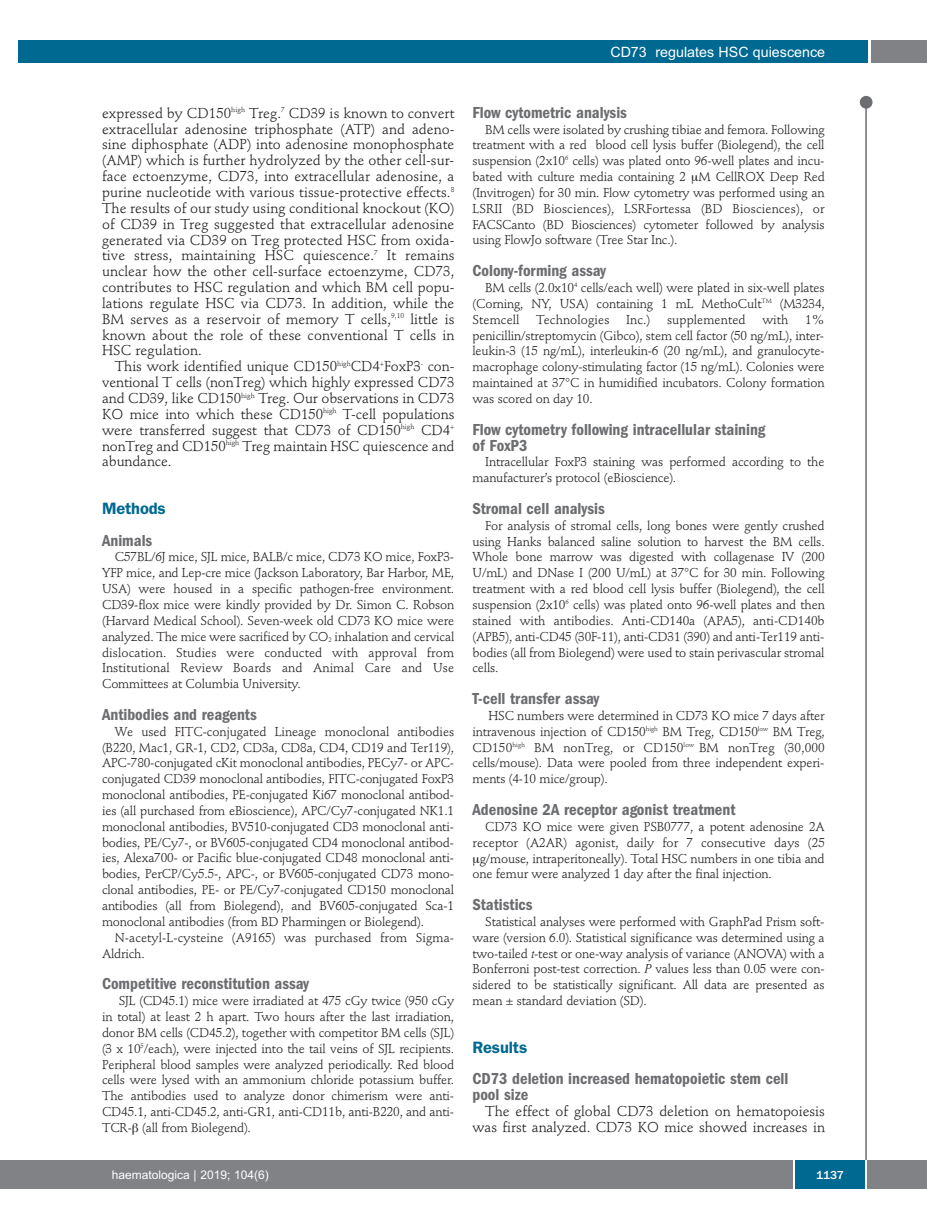
<style>
.page{position:relative;width:927px;height:1225px;background:#fff}
.page>*{position:absolute;margin:0;border:0;box-sizing:border-box;transform-origin:0 0}
.t1{font:600 condensed 16.5px/15.9px "Franklin Gothic";color:#6c6d70}
.t2{font:600 16.5px "Franklin Gothic";letter-spacing:-.01em;color:#006991}
.t3{font:14.25px/15.9px "Stempel Schneidler";letter-spacing:-.005em;color:#231f20;text-align:justify}
.t4{font:14.25px "Arial";color:#fff}
.t5{font:12.75px/15.9px "Stempel Schneidler";letter-spacing:-.015em;color:#231f20;text-align:justify}
.t6{font:12.75px/15.9px "Stempel Schneidler";letter-spacing:.005em;color:#231f20}
.t7{font:12px "Arial";color:#fff}
.t8{font:500 12px "Franklin Gothic";color:#fff}
.s1{font-style:italic}
</style>
<div class="page">
<div style="left:860px;top:96px;width:12px;height:13px;background:#6c6d70;border-radius:50%"></div>
<hr style="left:865px;top:98px;width:2px;height:1062px;background:#6c6d70">
<div style="left:871px;top:40px;width:56px;height:22px;background:#808285"></div>
<div style="left:18px;top:40px;width:849px;height:22px;background:#006991"></div>
<div style="left:17px;top:1160px;width:910px;height:28px;background:#808285"></div>
<div style="left:795px;top:1160px;width:70px;height:28px;background:#006991"></div>
<hr style="left:793px;top:1160px;width:2px;height:28px;background:#fff">
<hr style="left:865px;top:1160px;width:2px;height:28px;background:#fff">
<div style="left:0;top:1160px;width:17px;height:28px;background:#808285"></div>
<p class="t4" style="left:610px;top:44px;width:216px">CD73 regulates HSC quiescence</p>
<p class="t3" style="left:102px;top:106px;width:354px">expressed by CD150<sup>high</sup> Treg.<sup>7</sup> CD39 is known to convert extracellular adenosine triphosphate (ATP) and adeno&shy;sine diphosphate (ADP) into adenosine monophosphate (AMP) which is further hydrolyzed by the other cell-sur&shy;face ectoenzyme, CD73, into extracellular adenosine, a purine nucleotide with various tissue-protective effects.<sup>8<br></sup>The results of our study using conditional knockout (KO) of CD39 in Treg suggested that extracellular adenosine generated via CD39 on Treg protected HSC from oxida&shy;tive stress, maintaining HSC quiescence.<sup>7</sup> It remains unclear how the other cell-surface ectoenzyme, CD73, contributes to HSC regulation and which BM cell popu&shy;lations regulate HSC via CD73. In addition, while the BM serves as a reservoir of memory T cells,<sup>9,10</sup> little is known about the role of these conventional T cells in HSC regulation.</p>
<p class="t3" style="left:102px;top:360px;width:354px;text-indent:13px">This work identified unique CD150<sup>high</sup>CD4<sup>+</sup>FoxP3<sup>-</sup> con&shy;ventional T cells (nonTreg) which highly expressed CD73 and CD39, like CD150<sup>high</sup> Treg. Our observations in CD73<br>KO mice into which these CD150<sup>high</sup> T-cell populations were transferred suggest that CD73 of CD150<sup>high</sup> CD4<sup>+ </sup>nonTreg and CD150<sup>high</sup> Treg maintain HSC quiescence and abundance.</p>
<p class="t2" style="left:102px;top:502px;width:65px">Methods</p>
<p class="t1" style="left:102px;top:533px;width:52px">Animals</p>
<p class="t5" style="left:102px;top:550px;width:354px;text-indent:13px">C57BL/6J mice, SJL mice, BALB/c mice, CD73 KO mice, FoxP3- YFP mice, and Lep-cre mice (Jackson Laboratory, Bar Harbor, ME, USA) were housed in a specific pathogen-free environment.<br>CD39-flox mice were kindly provided by Dr. Simon C. Robson (Harvard Medical School). Seven-week old CD73 KO mice were analyzed. The mice were sacrificed by CO<sub>2</sub> inhalation and cervical dislocation. Studies were conducted with approval from Institutional Review Boards and Animal Care and Use Committees at Columbia University.</p>
<p class="t1" style="left:102px;top:708px;width:156px">Antibodies and reagents</p>
<p class="t5" style="left:102px;top:724px;width:354px;text-indent:13px">We used FITC-conjugated Lineage monoclonal antibodies (B220, Mac1, GR-1, CD2, CD3a, CD8a, CD4, CD19 and Ter119), APC-780-conjugated cKit monoclonal antibodies, PECy7- or APC&shy;conjugated CD39 monoclonal antibodies, FITC-conjugated FoxP3 monoclonal antibodies, PE-conjugated Ki67 monoclonal antibod&shy;ies (all purchased from eBioscience), APC/Cy7-conjugated NK1.1 monoclonal antibodies, BV510-conjugated CD3 monoclonal anti&shy;bodies, PE/Cy7-, or BV605-conjugated CD4 monoclonal antibod&shy;ies, Alexa700- or Pacific blue-conjugated CD48 monoclonal anti&shy;bodies, PerCP/Cy5.5-, APC-, or BV605-conjugated CD73 mono&shy;clonal antibodies, PE- or PE/Cy7-conjugated CD150 monoclonal antibodies (all from Biolegend), and BV605-conjugated Sca-1 mono clonal antibodies (from BD Pharmingen or Biolegend).</p>
<p class="t6" style="left:102px;top:930px;width:354px;text-indent:13px">N-acetyl-L-cysteine (A9165) was purchased from Sigma-<br>Aldrich.</p>
<p class="t1" style="left:102px;top:977px;width:208px">Competitive reconstitution assay</p>
<p class="t5" style="left:102px;top:994px;width:354px;text-indent:17px">SJL (CD45.1) mice were irradiated at 475 cGy twice (950 cGy in total) at least 2 h apart. Two hours after the last irradiation, donor BM cells (CD45.2), together with competitor BM cells (SJL) (3 x 10<sup>5</sup>/each), were injected into the tail veins of SJL recipients.<br>Peripheral blood samples were analyzed periodically. Red blood cells were lysed with an ammonium chloride potassium buffer.<br>The antibodies used to analyze donor chimerism were anti-CD45.1, anti-CD45.2, anti-GR1, anti-CD11b, anti-B220, and anti-TCR- (all from Biolegend).</p>
<p class="t1" style="left:472px;top:106px;width:156px">Flow cytometric analysis</p>
<p class="t5" style="left:472px;top:122px;width:354px;text-indent:13px">BM cells were isolated by crushing tibiae and femora. Following treatment with a red blood cell lysis buffer (Biolegend), the cell suspension (2x10<sup>6</sup> cells) was plated onto 96-well plates and incu&shy;bated with culture media containing 2 M CellROX Deep Red (Invitrogen) for 30 min. Flow cytometry was performed using an LSRII (BD Biosciences), LSRFortessa (BD Biosciences), or FACSCanto (BD Biosciences) cytometer followed by analysis using FlowJo software (Tree Star Inc.).</p>
<p class="t1" style="left:472px;top:264px;width:135px">Colony-forming assay</p>
<p class="t5" style="left:472px;top:281px;width:354px;text-indent:13px">BM cells (2.0x10<sup>4</sup> cells/each well) were plated in six-well plates (Corning, NY, USA) containing 1 mL MethoCult<sup>TM</sup> (M3234, Stemcell</p>
<p class="t6" style="left:536px;top:313px;width:75px">Technologies</p>
<p class="t5" style="left:626px;top:313px;width:26px">Inc.)</p>
<p class="t6" style="left:667px;top:313px;width:80px">supplemented</p>
<p class="t5" style="left:762px;top:313px;width:28px">with</p>
<p class="t5" style="left:472px;top:313px;width:354px;text-indent:333px">1% penicillin/streptomycin (Gibco), stem cell factor (50 ng/mL), inter&shy;leukin-3 (15 ng/mL), interleukin-6 (20 ng/mL), and granulocyte&shy;macrophage colony-stimulating factor (15 ng/mL). Colonies were maintained at 37°C in humidified incubators. Colony formation was scored on day 10.</p>
<p class="t1" style="left:472px;top:422px;width:295px">Flow cytometry following intracellular staining of FoxP3</p>
<p class="t5" style="left:472px;top:455px;width:354px;text-indent:13px">Intracellular FoxP3 staining was performed according to the manufacturer’s protocol (eBioscience).</p>
<p class="t1" style="left:472px;top:502px;width:134px">Stromal cell analysis</p>
<p class="t5" style="left:472px;top:518px;width:354px;text-indent:13px">For analysis of stromal cells, long bones were gently crushed using Hanks balanced saline solution to harvest the BM cells.<br>Whole bone marrow was digested with collagenase IV (200<br>U/mL) and DNase I (200 U/mL) at 37°C for 30 min. Following treatment with a red blood cell lysis buffer (Biolegend), the cell suspension (2x10<sup>6</sup> cells) was plated onto 96-well plates and then stained with antibodies. Anti-CD140a (APA5), anti-CD140b (APB5), anti-CD45 (30F-11), anti-CD31 (390) and anti-Ter119 anti&shy;bodies (all from Biolegend) were used to stain perivascular stromal cells.</p>
<p class="t1" style="left:472px;top:692px;width:128px">T-cell transfer assay</p>
<p class="t5" style="left:472px;top:709px;width:354px;text-indent:16px">HSC numbers were determined in CD73 KO mice 7 days after intravenous injection of CD150<sup>high</sup> BM Treg, CD150<sup>low</sup> BM Treg, CD150<sup>high</sup> BM nonTreg, or CD150<sup>low</sup> BM nonTreg (30,000 cells/mouse). Data were pooled from three independent experi&shy;ments (4-10 mice/group).</p>
<p class="t1" style="left:472px;top:803px;width:264px">Adenosine 2A receptor agonist treatment</p>
<p class="t5" style="left:485px;top:819px;width:341px">CD73 KO mice were given PSB0777, a potent adenosine 2A</p>
<p class="t6" style="left:472px;top:835px;width:354px">receptor (A2AR) agonist, daily for 7 consecutive days (25</p>
<p class="t5" style="left:480px;top:851px;width:346px">g/mouse, intraperitoneally). Total HSC numbers in one tibia and</p>
<p class="t5" style="left:472px;top:867px;width:301px">one femur were analyzed 1 day after the final injection.</p>
<p class="t1" style="left:472px;top:898px;width:62px">Statistics</p>
<p class="t5" style="left:472px;top:915px;width:354px;text-indent:13px">Statistical analyses were performed with GraphPad Prism soft&shy;ware (version 6.0). Statistical significance was determined using a two-tailed <span class="s1">t</span>-test or one-way analysis of variance (ANOVA) with a Bonferroni post-test correction. <span class="s1">P</span> values less than 0.05 were con&shy;sidered to be statistically significant. All data are presented as mean ± standard deviation (SD).</p>
<p class="t2" style="left:472px;top:1041px;width:56px">Results</p>
<p class="t1" style="left:472px;top:1072px;width:318px">CD73 deletion increased hematopoietic stem cell pool size</p>
<p class="t3" style="left:472px;top:1104px;width:354px;text-align:right">The effect of global CD73 deletion on hematopoiesis was first analyzed. CD73 KO mice showed increases in</p>
<p class="t7" style="left:112px;top:1167px;width:158px">haematologica | 2019; 104(6)</p>
<p class="t8" style="left:816px;top:1167px;width:29px">1137</p>
</div>
